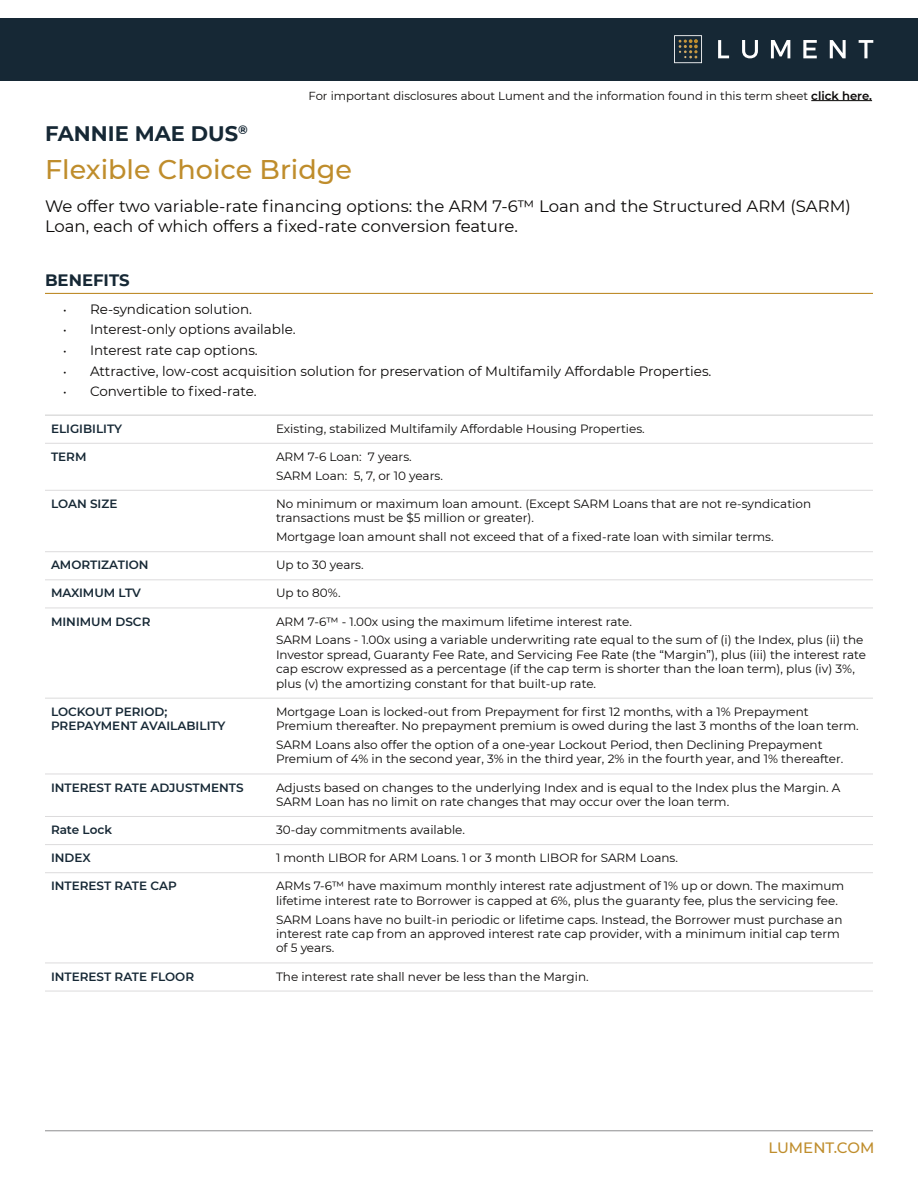
<style>
.page{position:relative;width:918px;height:1188px;background:#fff}
.page>*{position:absolute;margin:0;border:0;box-sizing:border-box;transform-origin:0 0}
.t1{font:500 27px "Montserrat";color:#bf8d2c}
.t2{font:700 21px "Montserrat";color:#162835}
.t3{font:16.5px/19.8px "Montserrat";color:#0a0807}
.t4{font:700 16.5px "Montserrat";color:#162835}
.t5{font:500 15px "Montserrat";color:#bf8d2c}
.t6{font:13.5px "Montserrat";color:#0a0807}
.t7{font:12px/14.4px "Montserrat";color:#0a0807}
.t8{font:600 12px/14.4px "Montserrat";color:#162835}
.t9{font:11.7px "Montserrat";color:#0a0807}
.s1{font-weight:600}
.s2{font-size:12px}
</style>
<div class="page">
<div style="left:0;top:18px;width:918px;height:63px;background:#162835"></div>
<svg style="left:674px;top:35px;width:28px;height:28px"></svg>
<svg style="left:718px;top:40px;width:11px;height:18px"></svg>
<svg style="left:742px;top:40px;width:16px;height:18px"></svg>
<svg style="left:771px;top:40px;width:19px;height:18px"></svg>
<svg style="left:830px;top:40px;width:16px;height:18px"></svg>
<svg style="left:859px;top:40px;width:14px;height:18px"></svg>
<svg style="left:803px;top:40px;width:14px;height:18px"></svg>
<hr style="left:45px;top:1130px;width:828px;height:1px;background:#9a9a9c">
<hr style="left:45px;top:293px;width:828px;height:1px;background:#bf8d2c">
<hr style="left:45px;top:490px;width:225px;height:1px;background:#dcdbdc">
<hr style="left:270px;top:490px;width:603px;height:1px;background:#dcdbdc">
<hr style="left:45px;top:551px;width:225px;height:1px;background:#dcdbdc">
<hr style="left:270px;top:551px;width:603px;height:1px;background:#dcdbdc">
<hr style="left:45px;top:579px;width:225px;height:1px;background:#dcdbdc">
<hr style="left:270px;top:579px;width:603px;height:1px;background:#dcdbdc">
<hr style="left:45px;top:608px;width:225px;height:1px;background:#dcdbdc">
<hr style="left:270px;top:608px;width:603px;height:1px;background:#dcdbdc">
<hr style="left:45px;top:698px;width:225px;height:1px;background:#dcdbdc">
<hr style="left:270px;top:698px;width:603px;height:1px;background:#dcdbdc">
<hr style="left:45px;top:774px;width:225px;height:1px;background:#dcdbdc">
<hr style="left:270px;top:774px;width:603px;height:1px;background:#dcdbdc">
<hr style="left:45px;top:816px;width:225px;height:1px;background:#dcdbdc">
<hr style="left:270px;top:816px;width:603px;height:1px;background:#dcdbdc">
<hr style="left:45px;top:844px;width:225px;height:1px;background:#dcdbdc">
<hr style="left:270px;top:844px;width:603px;height:1px;background:#dcdbdc">
<hr style="left:45px;top:872px;width:225px;height:1px;background:#dcdbdc">
<hr style="left:270px;top:872px;width:603px;height:1px;background:#dcdbdc">
<hr style="left:45px;top:963px;width:225px;height:1px;background:#dcdbdc">
<hr style="left:270px;top:963px;width:603px;height:1px;background:#dcdbdc">
<hr style="left:45px;top:991px;width:225px;height:1px;background:#dcdbdc">
<hr style="left:270px;top:991px;width:603px;height:1px;background:#dcdbdc">
<hr style="left:45px;top:443px;width:225px;height:1px;background:#dcdbdc">
<hr style="left:270px;top:443px;width:603px;height:1px;background:#dcdbdc">
<hr style="left:45px;top:415px;width:225px;height:1px;background:#d2d2d2">
<hr style="left:270px;top:415px;width:603px;height:1px;background:#d2d2d2">
<hr style="left:811px;top:100px;width:61px;height:1px;background:#0a0807">
<p class="t9" style="left:309px;top:88px;width:565px">For important disclosures about Lument and the information found in this term sheet <span class="s1">click here.</span></p>
<h2 class="t2" style="left:45px;top:118px;width:204px">FANNIE MAE DUS<sup>®</sup></h2>
<h1 class="t1" style="left:45px;top:150px;width:309px">Flexible Choice Bridge</h1>
<h3 class="t3" style="left:45px;top:196px;width:807px">We offer two variable-rate financing options: the ARM 7-6™ Loan and the Structured ARM (SARM)<br>Loan, each of which offers a fixed-rate conversion feature.</h3>
<h3 class="t4" style="left:45px;top:268px;width:86px">BENEFITS</h3>
<p class="t6" style="left:63px;top:299px;width:191px"><span class="s2">•</span> Re-syndication solution.</p>
<p class="t6" style="left:63px;top:320px;width:234px"><span class="s2">•</span> Interest-only options available.</p>
<p class="t6" style="left:63px;top:341px;width:196px"><span class="s2">•</span> Interest rate cap options.</p>
<p class="t6" style="left:63px;top:362px;width:650px"><span class="s2">•</span> Attractive, low-cost acquisition solution for preservation of Multifamily Affordable Properties.</p>
<p class="t6" style="left:63px;top:382px;width:195px"><span class="s2">•</span> Convertible to fixed-rate.</p>
<p class="t8" style="left:51px;top:421px;width:73px">ELIGIBILITY</p>
<p class="t7" style="left:276px;top:421px;width:370px">Existing, stabilized Multifamily Affordable Housing Properties.</p>
<p class="t8" style="left:51px;top:449px;width:37px">TERM</p>
<p class="t7" style="left:276px;top:447px;width:168px;line-height:18.9px">ARM 7-6 Loan: 7 years.<br>SARM Loan: 5, 7, or 10 years.</p>
<p class="t8" style="left:51px;top:496px;width:68px">LOAN SIZE</p>
<p class="t7" style="left:276px;top:496px;width:537px">No minimum or maximum loan amount. (Except SARM Loans that are not re-syndication transactions must be $5 million or greater).</p>
<p class="t7" style="left:276px;top:529px;width:499px">Mortgage loan amount shall not exceed that of a fixed-rate loan with similar terms.</p>
<p class="t8" style="left:51px;top:557px;width:99px">AMORTIZATION</p>
<p class="t7" style="left:276px;top:557px;width:89px">Up to 30 years.</p>
<p class="t8" style="left:51px;top:585px;width:91px">MAXIMUM LTV</p>
<p class="t7" style="left:276px;top:586px;width:66px">Up to 80%.</p>
<p class="t8" style="left:51px;top:614px;width:101px">MINIMUM DSCR</p>
<p class="t7" style="left:276px;top:611px;width:589px;line-height:18.9px">ARM 7-6™ - 1.00x using the maximum lifetime interest rate.<br>SARM Loans - 1.00x using a variable underwriting rate equal to the sum of (i) the Index, plus (ii) the</p>
<p class="t7" style="left:276px;top:647px;width:592px">Investor spread, Guaranty Fee Rate, and Servicing Fee Rate (the “Margin”), plus (iii) the interest rate cap escrow expressed as a percentage (if the cap term is shorter than the loan term), plus (iv) 3%, plus (v) the amortizing constant for that built-up rate.</p>
<p class="t8" style="left:51px;top:704px;width:176px">LOCKOUT PERIOD;<br>PREPAYMENT AVAILABILITY</p>
<p class="t7" style="left:276px;top:704px;width:584px">Mortgage Loan is locked-out from Prepayment for first 12 months, with a 1% Prepayment<br>Premium thereafter. No prepayment premium is owed during the last 3 months of the loan term.</p>
<p class="t7" style="left:276px;top:737px;width:569px">SARM Loans also offer the option of a one-year Lockout Period, then Declining Prepayment<br>Premium of 4% in the second year, 3% in the third year, 2% in the fourth year, and 1% thereafter.</p>
<p class="t8" style="left:51px;top:780px;width:194px">INTEREST RATE ADJUSTMENTS</p>
<p class="t7" style="left:276px;top:780px;width:566px">Adjusts based on changes to the underlying Index and is equal to the Index plus the Margin. A<br>SARM Loan has no limit on rate changes that may occur over the loan term.</p>
<p class="t8" style="left:51px;top:822px;width:63px">Rate Lock</p>
<p class="t7" style="left:276px;top:822px;width:191px">30-day commitments available.</p>
<p class="t8" style="left:51px;top:850px;width:41px">INDEX</p>
<p class="t7" style="left:276px;top:850px;width:404px">1 month LIBOR for ARM Loans. 1 or 3 month LIBOR for SARM Loans.</p>
<p class="t8" style="left:51px;top:878px;width:127px">INTEREST RATE CAP</p>
<p class="t7" style="left:276px;top:878px;width:570px">ARMs 7-6™ have maximum monthly interest rate adjustment of 1% up or down. The maximum lifetime interest rate to Borrower is capped at 6%, plus the guaranty fee, plus the servicing fee.</p>
<p class="t7" style="left:276px;top:912px;width:568px">SARM Loans have no built-in periodic or lifetime caps. Instead, the Borrower must purchase an interest rate cap from an approved interest rate cap provider, with a minimum initial cap term of 5 years.</p>
<p class="t8" style="left:51px;top:969px;width:145px">INTEREST RATE FLOOR</p>
<p class="t7" style="left:276px;top:969px;width:314px">The interest rate shall never be less than the Margin.</p>
<p class="t5" style="left:768px;top:1137px;width:108px">LUMENT.COM</p>
</div>
